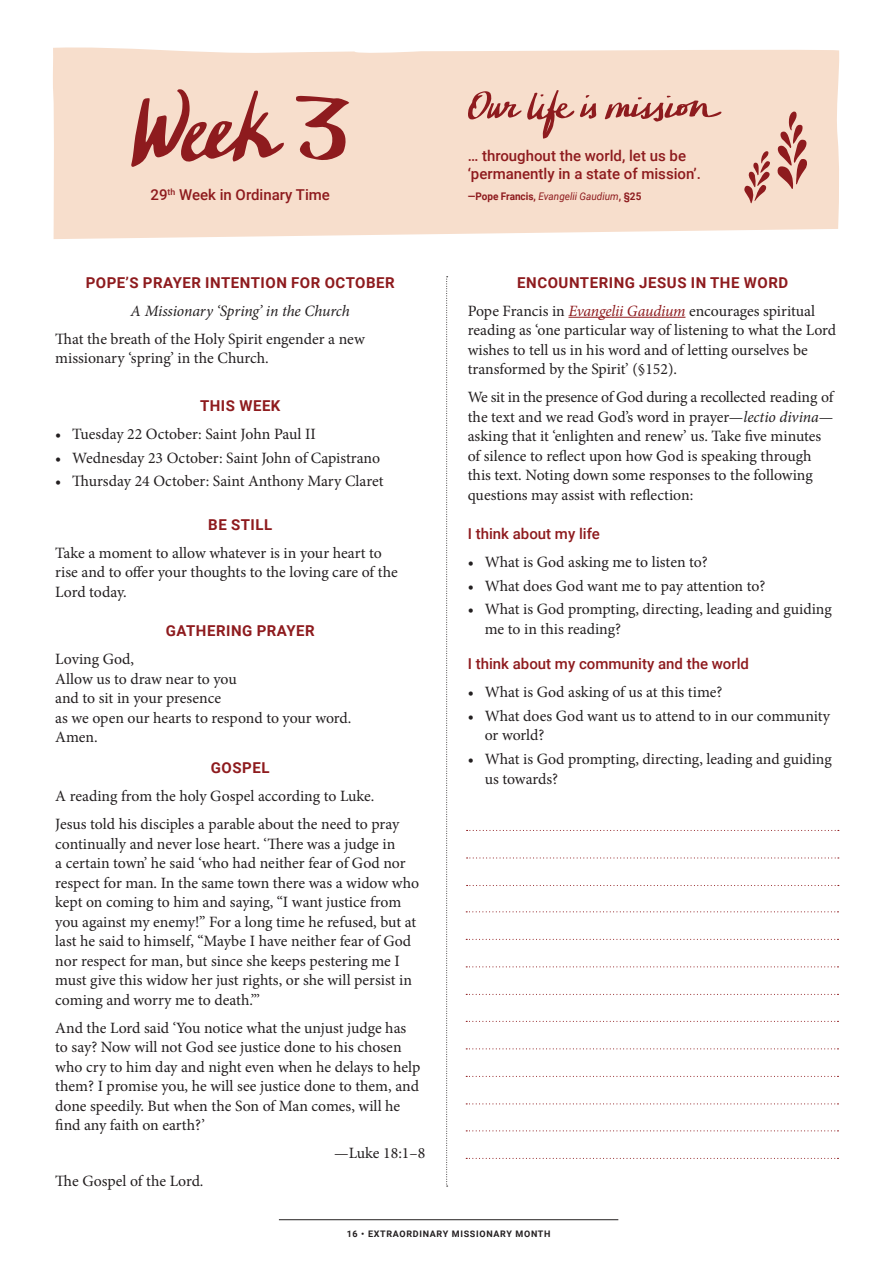
<style>
.page{position:relative;width:893px;height:1263px;background:#fff}
.page>*{position:absolute;margin:0;border:0;box-sizing:border-box;transform-origin:0 0}
.body_text{font:15.75px/19.5px "Minion Pro";letter-spacing:-.005em;color:#231f20}
.body_text-2{font:italic 15.75px "Minion Pro";letter-spacing:-.01em;color:#231f20}
.body_text_-_subheadi{font:500 15px/18px "Roboto";color:#8e1b1e}
.body_text_-_subheadi-2{font:700 15px "Roboto";letter-spacing:.035em;color:#8e1b1e}
.t1{font:700 10.5px "Roboto";color:#8e1b1e;scale:.95 1}
.t2{font:700 9px "Roboto";letter-spacing:.075em;color:#231f20}
.s1{font-weight:400;font-style:italic}
.s2{font-style:italic;color:#8e1b1e}
.s3{font-style:italic}
</style>
<div class="page">
<hr style="left:279px;top:1219px;width:339px;height:1px;background:#231f20">
<div style="left:53px;top:47px;width:787px;height:192px;background:#f7decc"></div>
<svg style="left:468px;top:90px;width:106px;height:49px;background:#e1b5a8"></svg>
<svg style="left:580px;top:95px;width:16px;height:24px"></svg>
<svg style="left:605px;top:96px;width:116px;height:26px;background:#d9a69a"></svg>
<svg style="left:131px;top:89px;width:153px;height:78px;background:#d49e93"></svg>
<svg style="left:296px;top:96px;width:53px;height:65px;background:#cf958b"></svg>
<svg style="left:777px;top:111px;width:30px;height:78px;background:#d1978d"></svg>
<svg style="left:744px;top:151px;width:26px;height:52px"></svg>
<hr style="left:568px;top:317px;width:117px;height:1px;background:#8e1b1e">
<svg style="left:467px;top:830px;width:372px;height:1px"></svg>
<svg style="left:467px;top:857px;width:372px;height:1px"></svg>
<svg style="left:467px;top:885px;width:372px;height:1px"></svg>
<svg style="left:466px;top:911px;width:372px;height:1px"></svg>
<svg style="left:466px;top:939px;width:372px;height:1px"></svg>
<svg style="left:466px;top:966px;width:372px;height:1px"></svg>
<svg style="left:466px;top:994px;width:372px;height:1px"></svg>
<svg style="left:466px;top:1021px;width:372px;height:1px"></svg>
<svg style="left:466px;top:1048px;width:372px;height:1px"></svg>
<svg style="left:466px;top:1076px;width:372px;height:1px"></svg>
<svg style="left:466px;top:1103px;width:372px;height:1px"></svg>
<svg style="left:466px;top:1130px;width:372px;height:1px"></svg>
<svg style="left:466px;top:1158px;width:372px;height:1px"></svg>
<svg style="left:446px;top:276px;width:2px;height:911px"></svg>
<p class="body_text_-_subheadi" style="left:468px;top:146px;width:235px">… throughout the world, let us be ‘permanently in a state of mission’.</p>
<p class="body_text_-_subheadi" style="left:151px;top:185px;width:181px">29<sup>th</sup> Week in Ordinary Time</p>
<p class="t1" style="left:468px;top:189px;width:184px">—Pope Francis, <span class="s1">Evangelii Gaudium</span>, §25</p>
<p class="body_text_-_subheadi-2" style="left:86px;top:272px;width:311px">POPE’S PRAYER INTENTION FOR OCTOBER</p>
<p class="body_text-2" style="left:131px;top:300px;width:221px">A Missionary ‘Spring’ in the Church</p>
<p class="body_text" style="left:55px;top:329px;width:311px">That the breath of the Holy Spirit engender a new missionary ‘spring’ in the Church.</p>
<p class="body_text_-_subheadi-2" style="left:200px;top:395px;width:82px">THIS WEEK</p>
<p class="body_text" style="left:55px;top:424px;width:262px">• Tuesday 22 October: Saint John Paul II</p>
<p class="body_text" style="left:55px;top:448px;width:326px">• Wednesday 23 October: Saint John of Capistrano</p>
<p class="body_text" style="left:55px;top:472px;width:330px">• Thursday 24 October: Saint Anthony Mary Claret</p>
<p class="body_text_-_subheadi-2" style="left:208px;top:514px;width:66px">BE STILL</p>
<p class="body_text" style="left:55px;top:543px;width:344px">Take a moment to allow whatever is in your heart to rise and to offer your thoughts to the loving care of the<br>Lord today.</p>
<p class="body_text_-_subheadi-2" style="left:166px;top:620px;width:151px">GATHERING PRAYER</p>
<p class="body_text" style="left:55px;top:649px;width:298px">Loving God,<br>Allow us to draw near to you<br>and to sit in your presence<br>as we open our hearts to respond to your word.<br>Amen.</p>
<p class="body_text_-_subheadi-2" style="left:211px;top:757px;width:60px">GOSPEL</p>
<p class="body_text" style="left:55px;top:786px;width:321px">A reading from the holy Gospel according to Luke.</p>
<p class="body_text" style="left:55px;top:814px;width:365px">Jesus told his disciples a parable about the need to pray continually and never lose heart. ‘There was a judge in<br>a certain town’ he said ‘who had neither fear of God nor respect for man. In the same town there was a widow who kept on coming to him and saying, “I want justice from you against my enemy!” For a long time he refused, but at last he said to himself, “Maybe I have neither fear of God nor respect for man, but since she keeps pestering me I must give this widow her just rights, or she will persist in coming and worry me to death.”’</p>
<p class="body_text" style="left:55px;top:1018px;width:367px">And the Lord said ‘You notice what the unjust judge has to say? Now will not God see justice done to his chosen who cry to him day and night even when he delays to help them? I promise you, he will see justice done to them, and done speedily. But when the Son of Man comes, will he find any faith on earth?’</p>
<p class="body_text" style="left:334px;top:1143px;width:93px">—Luke 18:1–8</p>
<p class="body_text" style="left:55px;top:1171px;width:150px">The Gospel of the Lord.</p>
<p class="body_text_-_subheadi-2" style="left:517px;top:272px;width:272px">ENCOUNTERING JESUS IN THE WORD</p>
<p class="body_text" style="left:468px;top:301px;width:370px">Pope Francis in <span class="s2">Evangelii Gaudium</span> encourages spiritual reading as ‘one particular way of listening to what the Lord wishes to tell us in his word and of letting ourselves be transformed by the Spirit’ (§152).</p>
<p class="body_text" style="left:468px;top:387px;width:367px">We sit in the presence of God during a recollected reading of the text and we read God’s word in prayer—<span class="s3">lectio divina</span>— asking that it ‘enlighten and renew’ us. Take five minutes of silence to reflect upon how God is speaking through this text. Noting down some responses to the following questions may assist with reflection:</p>
<p class="body_text_-_subheadi" style="left:468px;top:524px;width:134px">I think about my life</p>
<p class="body_text" style="left:468px;top:552px;width:242px">• What is God asking me to listen to?</p>
<p class="body_text" style="left:468px;top:576px;width:299px">• What does God want me to pay attention to?</p>
<p class="body_text" style="left:485px;top:600px;width:348px;text-indent:-17px">• What is God prompting, directing, leading and guiding me to in this reading?</p>
<p class="body_text_-_subheadi" style="left:468px;top:654px;width:283px">I think about my community and the world</p>
<p class="body_text" style="left:468px;top:682px;width:256px">• What is God asking of us at this time?</p>
<p class="body_text" style="left:485px;top:706px;width:347px;text-indent:-17px">• What does God want us to attend to in our community or world?</p>
<p class="body_text" style="left:485px;top:749px;width:348px;text-indent:-17px">• What is God prompting, directing, leading and guiding us towards?</p>
<p class="t2" style="left:347px;top:1228px;width:205px">16 • EXTRAORDINARY MISSIONARY MONTH</p>
</div>
